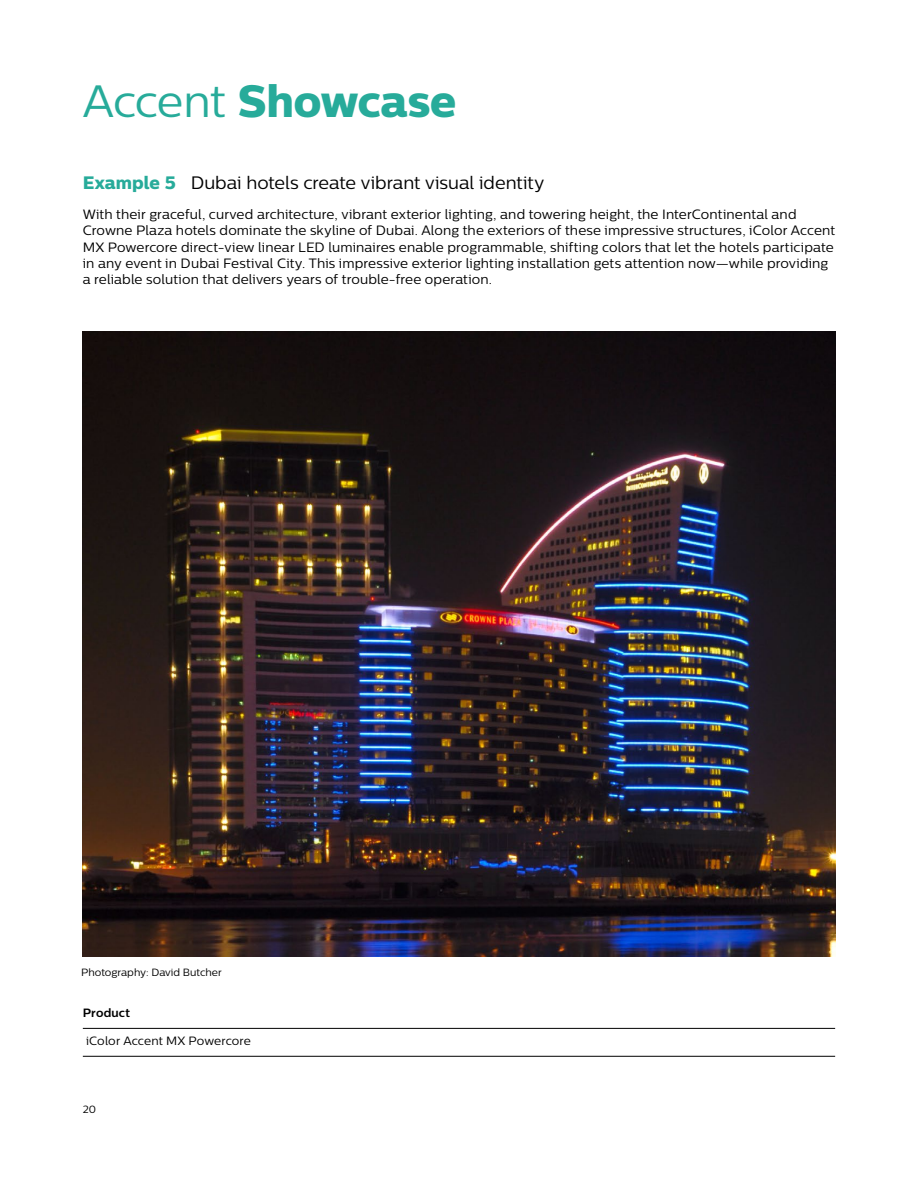
<style>
.page{position:relative;width:918px;height:1188px;background:#fff}
.page>*{position:absolute;margin:0;border:0;box-sizing:border-box;transform-origin:0 0}
.t1{font:45px "Centrale Sans X Bold";letter-spacing:-.005em;color:#27ab9a}
.t2{font:18px "Centrale Sans";letter-spacing:-.005em;color:#000}
.t3{font:13.5px/16.2px "Centrale Sans";letter-spacing:.01em;color:#000}
.t4{font:12px "Centrale Sans";letter-spacing:.005em;color:#000}
.t5{font:700 12px "Centrale Sans";letter-spacing:.015em;color:#000}
.t6{font:10.5px "Centrale Sans";color:#000}
.s1{font-family:"Centrale Sans"}
.s2{font-family:"Centrale Sans X Bold";color:#27ab9a}
</style>
<div class="page">
<img style="left:83px;top:331px;width:752px;height:625px">
<hr style="left:83px;top:1028px;width:752px;height:1px;background:#000">
<hr style="left:83px;top:1056px;width:752px;height:1px;background:#000">
<h1 class="t1" style="left:83px;top:73px;width:375px"><span class="s1">Accent</span> Showcase</h1>
<h2 class="t2" style="left:83px;top:173px;width:463px"><span class="s2">Example 5</span> Dubai hotels create vibrant visual identity</h2>
<p class="t3" style="left:83px;top:206px;width:754px">With their graceful, curved architecture, vibrant exterior lighting, and towering height, the InterContinental and Crowne Plaza hotels dominate the skyline of Dubai. Along the exteriors of these impressive structures, iColor Accent MX Powercore direct-view linear LED luminaires enable programmable, shifting colors that let the hotels participate in any event in Dubai Festival City. This impressive exterior lighting installation gets attention now—while providing a reliable solution that delivers years of trouble-free operation.</p>
<p class="t6" style="left:81px;top:966px;width:142px">Photography: David Butcher</p>
<p class="t5" style="left:83px;top:1006px;width:49px">Product</p>
<p class="t4" style="left:86px;top:1034px;width:166px">iColor Accent MX Powercore</p>
<p class="t6" style="left:83px;top:1103px;width:15px">20</p>
</div>
